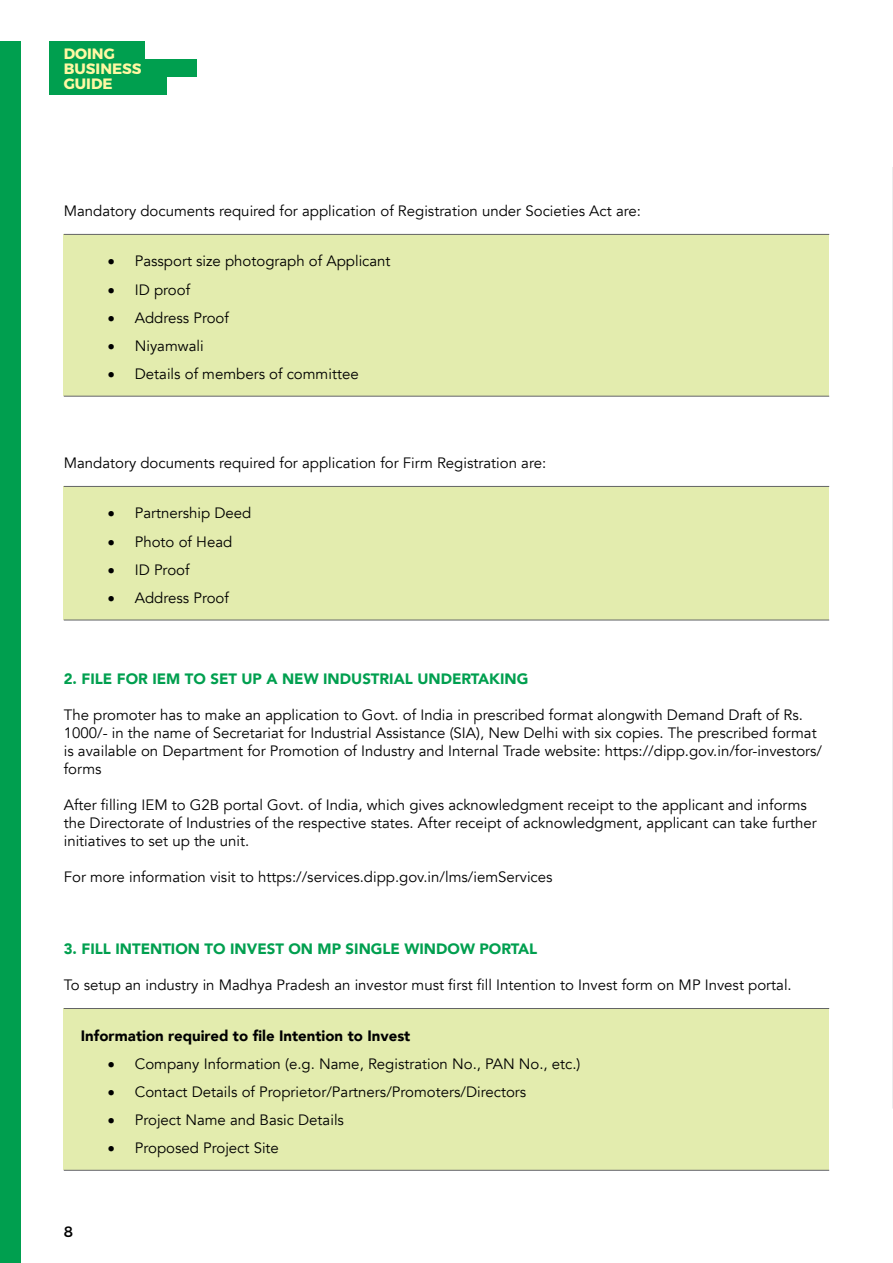
<style>
.page{position:relative;width:893px;height:1263px;background:#fff}
.page>*{position:absolute;margin:0;border:0;box-sizing:border-box;transform-origin:0 0}
.t1{font:15px/18px "Avenir";color:#000}
.t2{font:900 15px "Avenir";color:#009f4f}
.t3{font:900 15px "Avenir";color:#000}
.t4{font:700 15px/15px "Montserrat";color:#fff8a3}
.t5{font:500 15px "Montserrat";color:#000}
</style>
<div class="page">
<div style="left:50px;top:41px;width:95px;height:18px;background:#009f4f"></div>
<div style="left:50px;top:59px;width:147px;height:18px;background:#009f4f"></div>
<div style="left:50px;top:77px;width:117px;height:18px;background:#009f4f"></div>
<div style="left:0;top:41px;width:21px;height:1222px;background:#009f4f"></div>
<div style="left:64px;top:234px;width:765px;height:162px;background:#e3ecae"></div>
<hr style="left:64px;top:234px;width:765px;height:1px;background:#636466">
<hr style="left:64px;top:396px;width:765px;height:1px;background:#636466">
<div style="left:64px;top:486px;width:765px;height:134px;background:#e3ecae"></div>
<hr style="left:64px;top:486px;width:765px;height:1px;background:#636466">
<hr style="left:64px;top:620px;width:765px;height:1px;background:#636466">
<div style="left:64px;top:1008px;width:765px;height:162px;background:#e3ecae"></div>
<hr style="left:64px;top:1008px;width:765px;height:1px;background:#636466">
<hr style="left:64px;top:1170px;width:765px;height:1px;background:#636466">
<hr style="left:892px;top:167px;width:1px;height:941px;background:#e6e7e8">
<p class="t4" style="left:64px;top:45px;width:79px">DOING<br>BUSINESS<br>GUIDE</p>
<p class="t1" style="left:64px;top:202px;width:579px">Mandatory documents required for application of Registration under Societies Act are:</p>
<p class="t1" style="left:108px;top:252px;width:284px">• Passport size photograph of Applicant</p>
<p class="t1" style="left:108px;top:281px;width:84px">• ID proof</p>
<p class="t1" style="left:108px;top:309px;width:123px">• Address Proof</p>
<p class="t1" style="left:108px;top:337px;width:97px">• Niyamwali</p>
<p class="t1" style="left:108px;top:365px;width:252px">• Details of members of committee</p>
<p class="t1" style="left:64px;top:454px;width:484px">Mandatory documents required for application for Firm Registration are:</p>
<p class="t1" style="left:108px;top:504px;width:145px">• Partnership Deed</p>
<p class="t1" style="left:108px;top:533px;width:126px">• Photo of Head</p>
<p class="t1" style="left:108px;top:561px;width:83px">• ID Proof</p>
<p class="t1" style="left:108px;top:589px;width:123px">• Address Proof</p>
<p class="t2" style="left:64px;top:666px;width:466px">2. FILE FOR IEM TO SET UP A NEW INDUSTRIAL UNDERTAKING</p>
<p class="t1" style="left:64px;top:706px;width:760px">The promoter has to make an application to Govt. of India in prescribed format alongwith Demand Draft of Rs.<br>1000/- in the name of Secretariat for Industrial Assistance (SIA), New Delhi with six copies. The prescribed format is available on Department for Promotion of Industry and Internal Trade website: https://dipp.gov.in/for-investors/ forms</p>
<p class="t1" style="left:64px;top:796px;width:754px">After filling IEM to G2B portal Govt. of India, which gives acknowledgment receipt to the applicant and informs the Directorate of Industries of the respective states. After receipt of acknowledgment, applicant can take further initiatives to set up the unit.</p>
<p class="t1" style="left:64px;top:868px;width:490px">For more information visit to https://services.dipp.gov.in/lms/iemServices</p>
<p class="t2" style="left:64px;top:936px;width:475px">3. FILL INTENTION TO INVEST ON MP SINGLE WINDOW PORTAL</p>
<p class="t1" style="left:64px;top:976px;width:729px">To setup an industry in Madhya Pradesh an investor must first fill Intention to Invest form on MP Invest portal.</p>
<p class="t3" style="left:81px;top:1022px;width:331px">Information required to file Intention to Invest</p>
<p class="t1" style="left:108px;top:1055px;width:474px">• Company Information (e.g. Name, Registration No., PAN No., etc.)</p>
<p class="t1" style="left:108px;top:1083px;width:420px">• Contact Details of Proprietor/Partners/Promoters/Directors</p>
<p class="t1" style="left:108px;top:1111px;width:238px">• Project Name and Basic Details</p>
<p class="t1" style="left:108px;top:1139px;width:173px">• Proposed Project Site</p>
<p class="t5" style="left:64px;top:1220px;width:11px">8</p>
</div>
